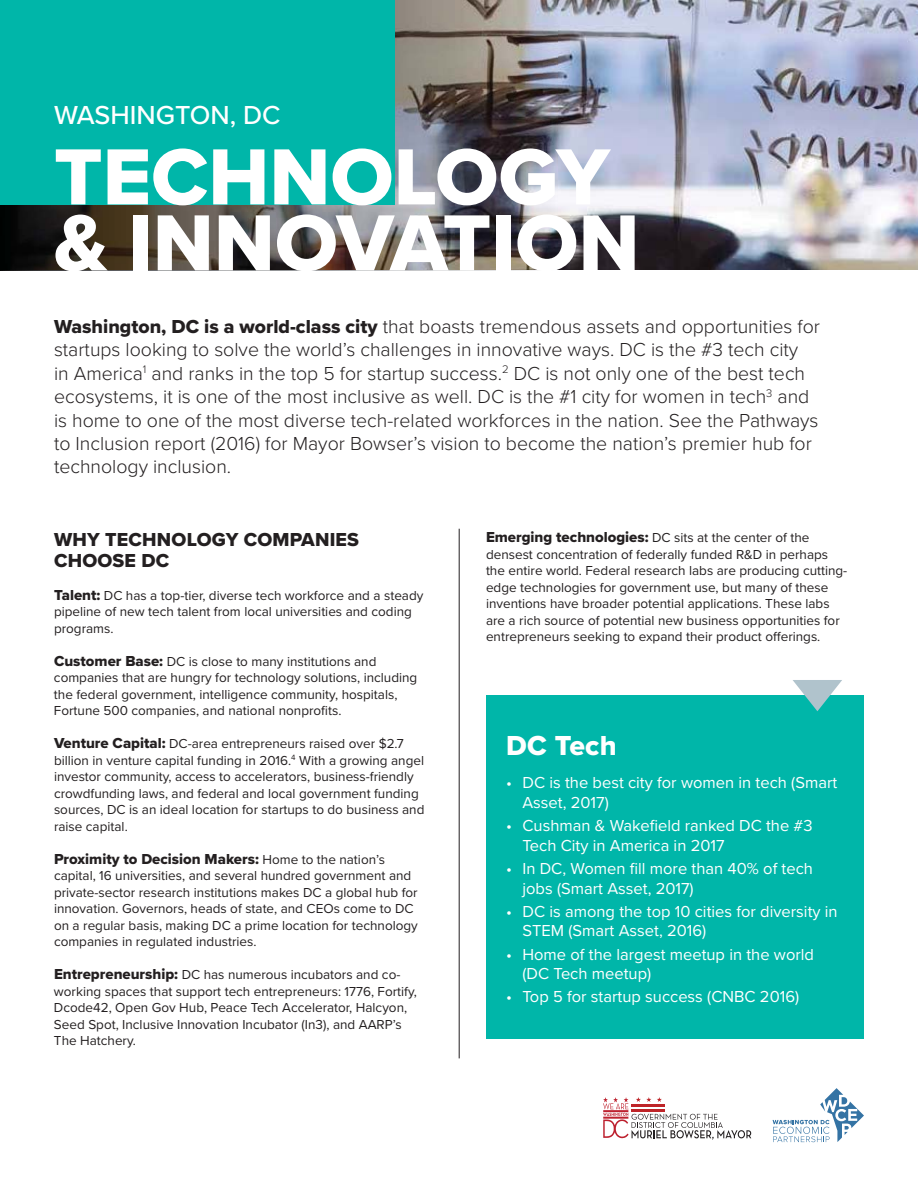
<style>
.page{position:relative;width:918px;height:1188px;background:#fff}
.page>*{position:absolute;margin:0;border:0;box-sizing:border-box;transform-origin:0 0}
.t1{font:82.5px/66px "Proxima Nova Extrabld";color:#fff}
.t2{font:28.5px "Proxima Nova Extrabld";letter-spacing:.01em;color:#fff}
.t3{font:500 27px "Proxima Nova";color:#fff}
.t4{font:300 19.5px/23.4px "Proxima Nova";color:#231f20}
.t5{font:19.5px/21px "Proxima Nova Extrabld";letter-spacing:.01em;color:#231f20}
.t6{font:16.5px/19.8px "Proxima Nova";color:#fff}
.t7{font:15px "Proxima Nova Extrabld";color:#231f20}
.t8{font:13.5px/16.5px "Proxima Nova";color:#231f20}
.s1{font-family:"Proxima Nova Extrabld";font-weight:400}
.s2{font-family:"Proxima Nova Extrabld";font-size:15px}
.s3{font-family:"Proxima Nova";font-size:13.5px}
</style>
<div class="page">
<svg style="left:773px;top:1088px;width:91px;height:54px"></svg>
<svg style="left:603px;top:1097px;width:148px;height:43px"></svg>
<img style="left:557px;top:0;width:361px;height:270px">
<svg style="left:0;top:270px;width:536px;height:1px"></svg>
<img style="left:0;top:0;width:557px;height:270px">
<div style="left:0;top:0;width:394px;height:204px;background:#00b6a9"></div>
<hr style="left:459px;top:529px;width:1px;height:529px;background:#231f20">
<div style="left:486px;top:696px;width:378px;height:343px;background:#00b6a9"></div>
<svg style="left:793px;top:680px;width:49px;height:31px"></svg>
<h3 class="t3" style="left:54px;top:99px;width:228px">WASHINGTON, DC</h3>
<h1 class="t1" style="left:54px;top:149px;width:587px">TECHNOLOGY &amp; INNOVATION</h1>
<p class="t4" style="left:54px;top:316px;width:768px"><span class="s1">Washington, DC is a world-class city</span> that boasts tremendous assets and opportunities for startups looking to solve the world’s challenges in innovative ways. DC is the #3 tech city<br>in America<sup>1</sup> and ranks in the top 5 for startup success.<sup>2</sup> DC is not only one of the best tech ecosystems, it is one of the most inclusive as well. DC is the #1 city for women in tech<sup>3</sup> and is home to one of the most diverse tech-related workforces in the nation. See the Pathways to Inclusion report (2016) for Mayor Bowser’s vision to become the nation’s premier hub for technology inclusion.</p>
<h3 class="t5" style="left:54px;top:530px;width:307px">WHY TECHNOLOGY COMPANIES<br>CHOOSE DC</h3>
<p class="t8" style="left:54px;top:588px;width:371px"><span class="s2">Talent:</span> DC has a top-tier, diverse tech workforce and a steady pipeline of new tech talent from local universities and coding programs.</p>
<p class="t8" style="left:54px;top:654px;width:365px"><span class="s2">Customer Base:</span> DC is close to many institutions and companies that are hungry for technology solutions, including the federal government, intelligence community, hospitals, Fortune 500 companies, and national nonprofits.</p>
<p class="t8" style="left:54px;top:736px;width:372px"><span class="s2">Venture Capital:</span> DC-area entrepreneurs raised over $2.7 billion in venture capital funding in 2016.<sup>4</sup> With a growing angel investor community, access to accelerators, business-friendly crowdfunding laws, and federal and local government funding sources, DC is an ideal location for startups to do business and raise capital.</p>
<p class="t7" style="left:54px;top:853px;width:333px">Proximity to Decision Makers: <span class="s3">Home to the nation’s</span></p>
<p class="t8" style="left:54px;top:868px;width:365px">capital, 16 universities, and several hundred government and private-sector research institutions makes DC a global hub for innovation. Governors, heads of state, and CEOs come to DC on a regular basis, making DC a prime location for technology companies in regulated industries.</p>
<p class="t8" style="left:54px;top:967px;width:365px"><span class="s2">Entrepreneurship:</span> DC has numerous incubators and co&shy;working spaces that support tech entrepreneurs: 1776, Fortify, Dcode42, Open Gov Hub, Peace Tech Accelerator, Halcyon, Seed Spot, Inclusive Innovation Incubator (In3), and AARP’s The Hatchery.</p>
<p class="t8" style="left:486px;top:531px;width:363px"><span class="s2">Emerging technologies:</span> DC sits at the center of the densest concentration of federally funded R&amp;D in perhaps the entire world. Federal research labs are producing cutting&shy;edge technologies for government use, but many of these inventions have broader potential applications. These labs are a rich source of potential new business opportunities for entrepreneurs seeking to expand their product offerings.</p>
<h2 class="t2" style="left:506px;top:734px;width:112px">DC Tech</h2>
<p class="t6" style="left:522px;top:774px;width:316px;text-indent:-16px">• DC is the best city for women in tech (Smart<br>Asset, 2017)</p>
<p class="t6" style="left:522px;top:817px;width:292px;text-indent:-16px">• Cushman &amp; Wakefield ranked DC the #3<br>Tech City in America in 2017</p>
<p class="t6" style="left:522px;top:860px;width:292px;text-indent:-16px">• In DC, Women fill more than 40% of tech jobs (Smart Asset, 2017)</p>
<p class="t6" style="left:522px;top:902px;width:317px;text-indent:-16px">• DC is among the top 10 cities for diversity in<br>STEM (Smart Asset, 2016)</p>
<p class="t6" style="left:522px;top:945px;width:293px;text-indent:-16px">• Home of the largest meetup in the world (DC Tech meetup)</p>
<p class="t6" style="left:506px;top:988px;width:294px">• Top 5 for startup success (CNBC 2016)</p>
</div>
